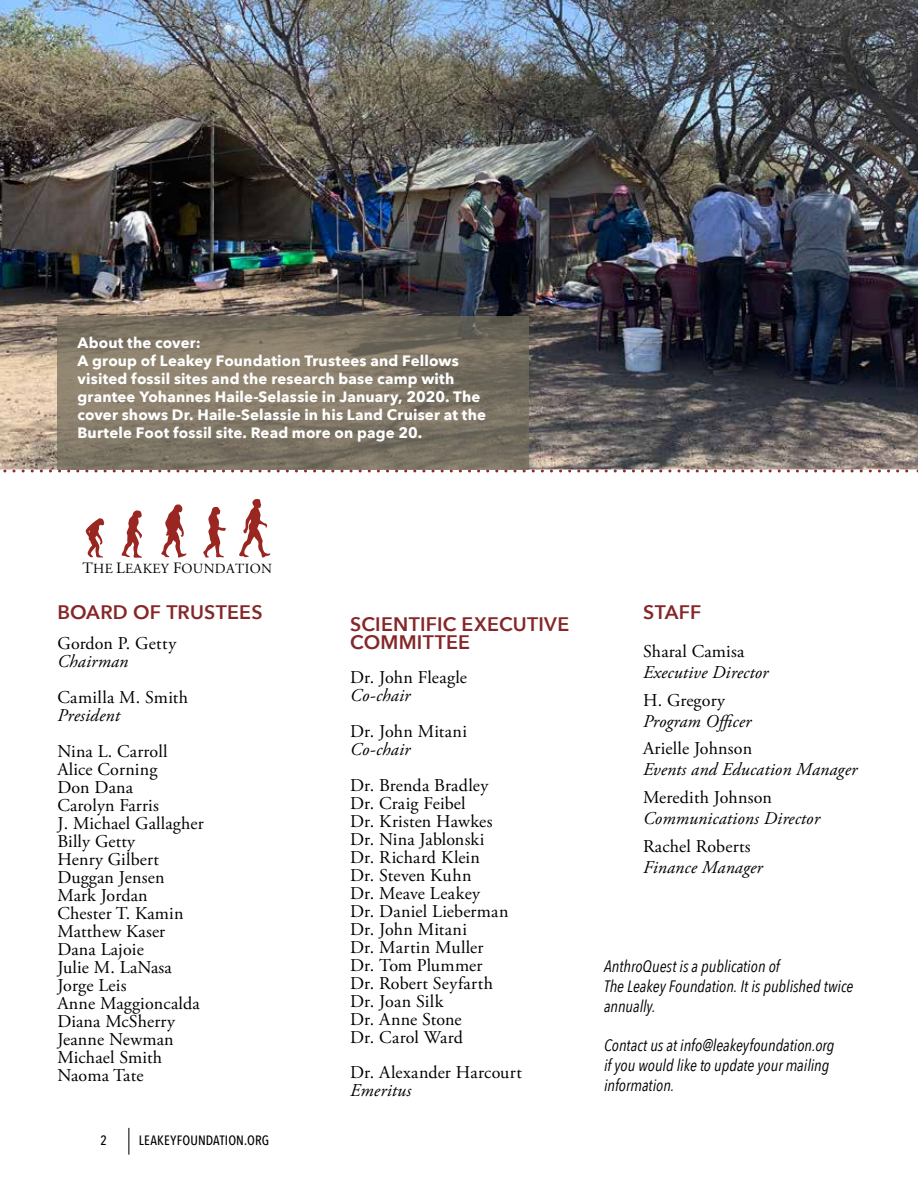
<style>
.page{position:relative;width:918px;height:1188px;background:#fff}
.page>*{position:absolute;margin:0;border:0;box-sizing:border-box;transform-origin:0 0}
.t1{font:600 19.5px/18px "Avenir Next";letter-spacing:.015em;color:#852728}
.t2{font:18px/18px "Adobe Garamond Pro";letter-spacing:.01em;color:#000101}
.t3{font:italic 18px "Adobe Garamond Pro";letter-spacing:.01em;color:#000101}
.t4{font:italic 16.5px/19.8px "Avenir Next Condensed";color:#000}
.t5{font:700 15px/18px "Avenir Next";letter-spacing:.01em;color:#fff}
.t6{font:13.95px "Adobe Garamond Pro";letter-spacing:.025em;color:#000}
.t7{font:500 13.5px "Avenir Next Condensed";letter-spacing:.01em;color:#000}
.s1{font-size:15.75px}
</style>
<div class="page">
<svg style="left:128px;top:1128px;width:1px;height:27px"></svg>
<svg style="left:239px;top:500px;width:31px;height:57px"></svg>
<svg style="left:161px;top:504px;width:25px;height:54px"></svg>
<svg style="left:203px;top:507px;width:23px;height:51px"></svg>
<svg style="left:121px;top:510px;width:21px;height:48px"></svg>
<svg style="left:86px;top:518px;width:18px;height:39px"></svg>
<img style="left:0;top:0;width:918px;height:470px">
<svg style="left:3px;top:470px;width:915px;height:2px"></svg>
<svg style="left:57px;top:316px;width:472px;height:154px;background:#7f7666"></svg>
<p class="t5" style="left:77px;top:334px;width:410px">About the cover:<br>A group of Leakey Foundation Trustees and Fellows visited fossil sites and the research base camp with grantee Yohannes Haile-Selassie in January, 2020. The cover shows Dr. Haile-Selassie in his Land Cruiser at the Burtele Foot fossil site. Read more on page 20.</p>
<p class="t6" style="left:83px;top:560px;width:191px"><span class="s1">T</span>HE <span class="s1">L</span>EAKEY <span class="s1">F</span>OUNDATION</p>
<p class="t1" style="left:57px;top:603px;width:207px">BOARD OF TRUSTEES</p>
<p class="t2" style="left:57px;top:635px;width:121px">Gordon P. Getty</p>
<p class="t3" style="left:57px;top:651px;width:72px">Chairman</p>
<p class="t2" style="left:57px;top:689px;width:132px">Camilla M. Smith</p>
<p class="t3" style="left:57px;top:705px;width:64px">President</p>
<p class="t2" style="left:57px;top:743px;width:148px">Nina L. Carroll<br>Alice Corning<br>Don Dana<br>Carolyn Farris<br>J. Michael Gallagher<br>Billy Getty<br>Henry Gilbert<br>Duggan Jensen<br>Mark Jordan<br>Chester T. Kamin<br>Matthew Kaser<br>Dana Lajoie<br>Julie M. LaNasa<br>Jorge Leis<br>Anne Maggioncalda<br>Diana McSherry<br>Jeanne Newman<br>Michael Smith<br>Naoma Tate</p>
<p class="t7" style="left:100px;top:1132px;width:8px">2</p>
<p class="t7" style="left:139px;top:1132px;width:132px">LEAKEYFOUNDATION.ORG</p>
<p class="t1" style="left:350px;top:615px;width:221px">SCIENTIFIC EXECUTIVE<br>COMMITTEE</p>
<p class="t2" style="left:350px;top:669px;width:118px">Dr. John Fleagle</p>
<p class="t3" style="left:350px;top:685px;width:62px">Co-chair</p>
<p class="t2" style="left:350px;top:723px;width:118px">Dr. John Mitani</p>
<p class="t3" style="left:350px;top:739px;width:62px">Co-chair</p>
<p class="t2" style="left:350px;top:777px;width:160px">Dr. Brenda Bradley<br>Dr. Craig Feibel<br>Dr. Kristen Hawkes<br>Dr. Nina Jablonski<br>Dr. Richard Klein<br>Dr. Steven Kuhn<br>Dr. Meave Leakey<br>Dr. Daniel Lieberman<br>Dr. John Mitani<br>Dr. Martin Muller<br>Dr. Tom Plummer<br>Dr. Robert Seyfarth<br>Dr. Joan Silk<br>Dr. Anne Stone<br>Dr. Carol Ward</p>
<p class="t2" style="left:350px;top:1064px;width:173px">Dr. Alexander Harcourt</p>
<p class="t3" style="left:350px;top:1079px;width:63px">Emeritus</p>
<p class="t1" style="left:643px;top:603px;width:60px">STAFF</p>
<p class="t2" style="left:643px;top:643px;width:103px">Sharal Camisa</p>
<p class="t3" style="left:643px;top:661px;width:127px">Executive Director</p>
<p class="t2" style="left:643px;top:692px;width:84px">H. Gregory</p>
<p class="t3" style="left:643px;top:710px;width:110px">Program Officer</p>
<p class="t2" style="left:643px;top:740px;width:111px">Arielle Johnson</p>
<p class="t3" style="left:643px;top:759px;width:216px">Events and Education Manager</p>
<p class="t2" style="left:643px;top:789px;width:130px">Meredith Johnson</p>
<p class="t3" style="left:643px;top:808px;width:178px">Communications Director</p>
<p class="t2" style="left:643px;top:838px;width:109px">Rachel Roberts</p>
<p class="t3" style="left:643px;top:856px;width:121px">Finance Manager</p>
<p class="t4" style="left:604px;top:956px;width:251px">AnthroQuest is a publication of<br>The Leakey Foundation. It is published twice annually.</p>
<p class="t4" style="left:604px;top:1036px;width:232px">Contact us at info@leakeyfoundation.org if you would like to update your mailing information.</p>
</div>
